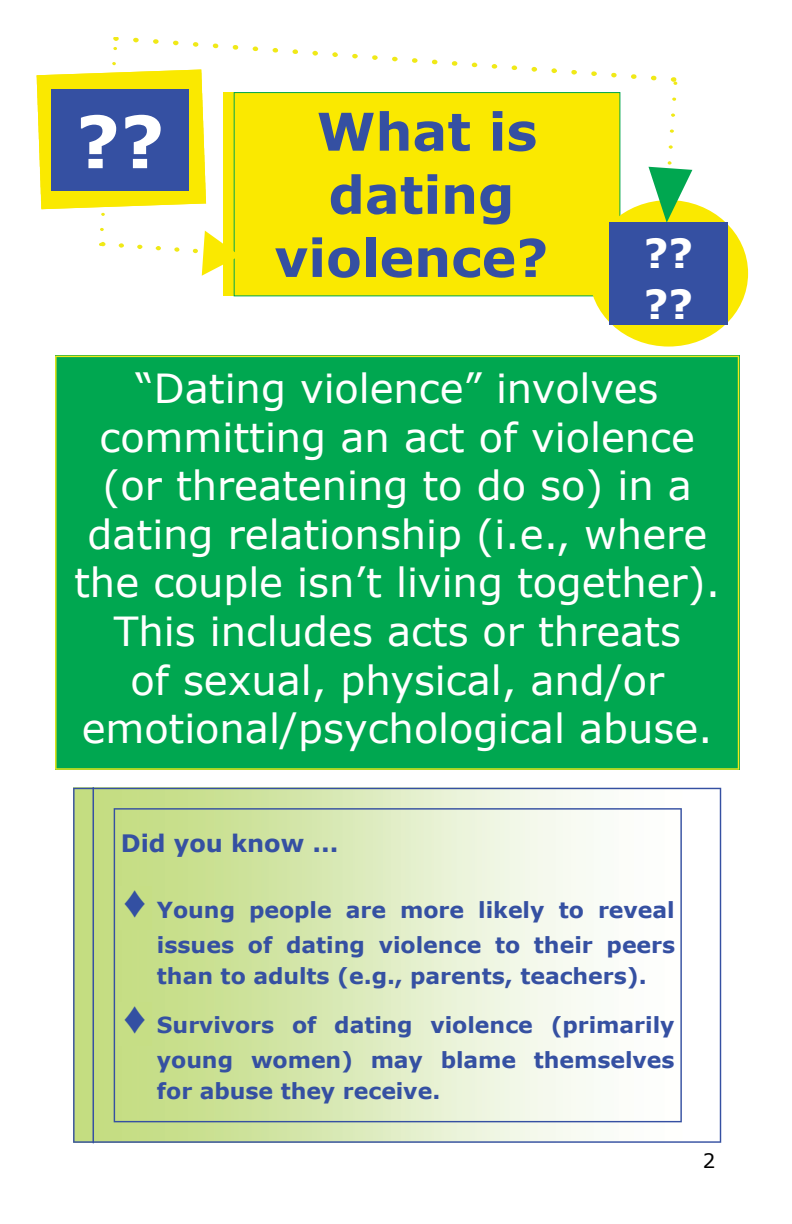
<style>
.page{position:relative;width:792px;height:1224px;background:#fff}
.page>*{position:absolute;margin:0;border:0;box-sizing:border-box;transform-origin:0 0}
.t1{font:700 72px "Verdana";color:#fff}
.t2{font:700 52px "Verdana";color:#3550a2}
.t3{font:40px/48.6px "Verdana";color:#fff;text-align:center}
.t4{font:700 40px "Verdana";color:#fff}
.t5{font:700 24px "Verdana";color:#3550a2}
.t6{font:700 22px/35px "Verdana";color:#3550a2}
.t7{font:20px "Verdana";color:#000}
</style>
<div class="page">
<div style="left:223px;top:93px;width:397px;height:203px;background:#fae900"></div>
<div style="left:234px;top:92px;width:386px;height:204px;border:1px solid #00a750"></div>
<div style="left:589px;top:200px;width:159px;height:147px;background:#fae900;border-radius:50%"></div>
<div style="left:609px;top:273px;width:119px;height:52px;background:#3550a2"></div>
<div style="left:609px;top:222px;width:119px;height:51px;background:#3550a2"></div>
<svg style="left:113px;top:38px;width:6px;height:3px"></svg>
<svg style="left:133px;top:38px;width:6px;height:4px"></svg>
<svg style="left:153px;top:39px;width:6px;height:5px"></svg>
<svg style="left:173px;top:40px;width:6px;height:5px"></svg>
<svg style="left:193px;top:42px;width:5px;height:5px"></svg>
<svg style="left:213px;top:43px;width:5px;height:5px"></svg>
<svg style="left:233px;top:45px;width:5px;height:5px"></svg>
<svg style="left:253px;top:46px;width:5px;height:5px"></svg>
<svg style="left:273px;top:48px;width:5px;height:5px"></svg>
<svg style="left:293px;top:49px;width:5px;height:5px"></svg>
<svg style="left:312px;top:51px;width:6px;height:5px"></svg>
<svg style="left:332px;top:52px;width:6px;height:5px"></svg>
<svg style="left:352px;top:54px;width:6px;height:4px"></svg>
<svg style="left:372px;top:55px;width:6px;height:5px"></svg>
<svg style="left:392px;top:57px;width:6px;height:4px"></svg>
<svg style="left:412px;top:58px;width:6px;height:5px"></svg>
<svg style="left:432px;top:59px;width:5px;height:5px"></svg>
<svg style="left:452px;top:61px;width:5px;height:5px"></svg>
<svg style="left:472px;top:63px;width:5px;height:4px"></svg>
<svg style="left:492px;top:64px;width:5px;height:5px"></svg>
<svg style="left:511px;top:65px;width:6px;height:5px"></svg>
<svg style="left:531px;top:67px;width:6px;height:5px"></svg>
<svg style="left:551px;top:68px;width:6px;height:5px"></svg>
<svg style="left:571px;top:70px;width:6px;height:5px"></svg>
<svg style="left:591px;top:71px;width:6px;height:5px"></svg>
<svg style="left:611px;top:73px;width:6px;height:4px"></svg>
<svg style="left:631px;top:74px;width:6px;height:5px"></svg>
<svg style="left:651px;top:76px;width:6px;height:5px"></svg>
<svg style="left:671px;top:77px;width:7px;height:8px"></svg>
<svg style="left:672px;top:97px;width:4px;height:4px"></svg>
<svg style="left:671px;top:113px;width:4px;height:4px"></svg>
<svg style="left:670px;top:129px;width:4px;height:4px"></svg>
<svg style="left:669px;top:145px;width:4px;height:4px"></svg>
<svg style="left:113px;top:47px;width:4px;height:3px"></svg>
<svg style="left:100px;top:228px;width:4px;height:3px"></svg>
<svg style="left:99px;top:242px;width:7px;height:4px"></svg>
<svg style="left:119px;top:243px;width:5px;height:5px"></svg>
<svg style="left:137px;top:245px;width:5px;height:4px"></svg>
<svg style="left:156px;top:246px;width:5px;height:5px"></svg>
<svg style="left:174px;top:247px;width:5px;height:5px"></svg>
<svg style="left:193px;top:231px;width:43px;height:45px"></svg>
<svg style="left:37px;top:62px;width:169px;height:154px"></svg>
<div style="left:52px;top:89px;width:137px;height:102px;background:#3550a2"></div>
<svg style="left:648px;top:161px;width:44px;height:62px"></svg>
<div style="left:55px;top:356px;width:684px;height:414px;background:#00a750"></div>
<svg style="left:73px;top:788px;width:648px;height:355px"></svg>
<hr style="left:93px;top:788px;width:1px;height:355px;background:#3550a2">
<svg style="left:114px;top:808px;width:568px;height:314px"></svg>
<div style="left:118px;top:886px;width:33px;height:44px;background:#c6de85"></div>
<div style="left:118px;top:1002px;width:33px;height:43px;background:#c6de85"></div>
<h1 class="t1" style="left:76px;top:96px;width:90px">??</h1>
<h2 class="t2" style="left:317px;top:99px;width:222px">What is</h2>
<h2 class="t2" style="left:329px;top:162px;width:188px">dating</h2>
<h2 class="t2" style="left:275px;top:225px;width:275px">violence?</h2>
<p class="t4" style="left:644px;top:228px;width:51px">??</p>
<p class="t4" style="left:644px;top:279px;width:51px">??</p>
<p class="t3" style="left:74px;top:363px;width:648px">“Dating violence” involves committing an act of violence (or threatening to do so) in a dating relationship (i.e., where the couple isn’t living together).<br>This includes acts or threats<br>of sexual, physical, and/or emotional/psychological abuse.</p>
<p class="t5" style="left:121px;top:828px;width:219px">Did you know ...</p>
<p class="t6" style="left:157px;top:892px;width:520px">Young people are more likely to reveal issues of dating violence to their peers</p>
<p class="t6" style="left:157px;top:958px;width:491px">than to adults (e.g., parents, teachers).</p>
<p class="t6" style="left:157px;top:1007px;width:519px">Survivors of dating violence (primarily young women) may blame themselves</p>
<p class="t6" style="left:157px;top:1072px;width:285px">for abuse they receive.</p>
<p class="t7" style="left:703px;top:1148px;width:14px">2</p>
</div>
